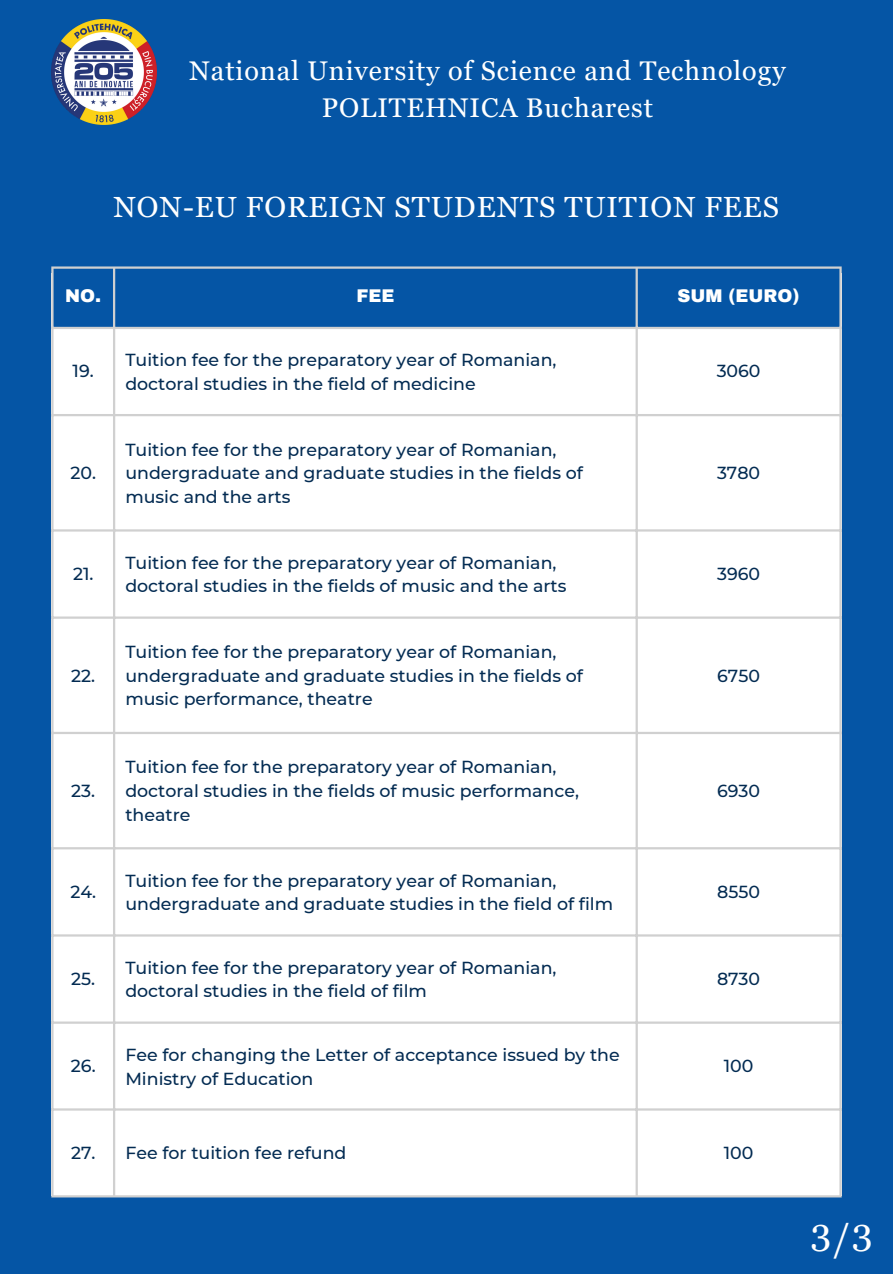
<style>
.page{position:relative;width:893px;height:1274px;background:#fff}
.page>*{position:absolute;margin:0;border:0;box-sizing:border-box;transform-origin:0 0}
.t1{font:37.5px "Georgia Pro";color:#fff}
.t2{font:29.1px "Georgia Pro";letter-spacing:.035em;color:#fff}
.t3{font:27px "Georgia Pro";letter-spacing:.035em;color:#fff}
.t4{font:900 18px "Archivo";color:#fff}
.t5{font:500 17.4px/23.7px "Montserrat";color:#032b52}
</style>
<div class="page">
<div style="left:0;top:0;width:892px;height:1273px;background:#0555a5"></div>
<div style="left:51px;top:274px;width:790px;height:922px;background:#fff"></div>
<div style="left:54px;top:269px;width:785px;height:58px;background:#0555a5"></div>
<hr style="left:51px;top:269px;width:3px;height:926px;background:#d0d0d0">
<hr style="left:113px;top:269px;width:2px;height:926px;background:#d0d0d0">
<hr style="left:635px;top:269px;width:2px;height:926px;background:#d0d0d0">
<hr style="left:839px;top:269px;width:2px;height:926px;background:#d0d0d0">
<hr style="left:51px;top:266px;width:790px;height:3px;background:#d0d0d0">
<hr style="left:51px;top:327px;width:790px;height:2px;background:#d0d0d0">
<hr style="left:51px;top:414px;width:790px;height:2px;background:#d0d0d0">
<hr style="left:51px;top:529px;width:790px;height:2px;background:#d0d0d0">
<hr style="left:51px;top:616px;width:790px;height:3px;background:#d0d0d0">
<hr style="left:51px;top:732px;width:790px;height:2px;background:#d0d0d0">
<hr style="left:51px;top:847px;width:790px;height:2px;background:#d0d0d0">
<hr style="left:51px;top:934px;width:790px;height:2px;background:#d0d0d0">
<hr style="left:51px;top:1021px;width:790px;height:2px;background:#d0d0d0">
<hr style="left:51px;top:1108px;width:790px;height:2px;background:#d0d0d0">
<hr style="left:51px;top:1195px;width:790px;height:2px;background:#d0d0d0">
<img style="left:51px;top:19px;width:105px;height:105px">
<p class="t3" style="left:189px;top:55px;width:597px">National University of Science and Technology</p>
<p class="t3" style="left:321px;top:92px;width:333px">POLITEHNICA Bucharest</p>
<p class="t2" style="left:114px;top:190px;width:667px">NON-EU FOREIGN STUDENTS TUITION FEES</p>
<p class="t4" style="left:65px;top:287px;width:37px">NO.</p>
<p class="t4" style="left:356px;top:287px;width:39px">FEE</p>
<p class="t4" style="left:677px;top:287px;width:123px">SUM (EURO)</p>
<h2 class="t5" style="left:73px;top:359px;width:23px">19.</h2>
<p class="t5" style="left:125px;top:348px;width:432px">Tuition fee for the preparatory year of Romanian, doctoral studies in the field of medicine</p>
<p class="t5" style="left:716px;top:359px;width:45px">3060</p>
<p class="t5" style="left:70px;top:461px;width:27px">20.</p>
<p class="t5" style="left:125px;top:437px;width:459px">Tuition fee for the preparatory year of Romanian, undergraduate and graduate studies in the fields of music and the arts</p>
<p class="t5" style="left:716px;top:461px;width:45px">3780</p>
<p class="t5" style="left:73px;top:562px;width:22px">21.</p>
<p class="t5" style="left:125px;top:550px;width:442px">Tuition fee for the preparatory year of Romanian, doctoral studies in the fields of music and the arts</p>
<p class="t5" style="left:716px;top:562px;width:44px">3960</p>
<p class="t5" style="left:71px;top:663px;width:25px">22.</p>
<p class="t5" style="left:125px;top:640px;width:459px">Tuition fee for the preparatory year of Romanian, undergraduate and graduate studies in the fields of music performance, theatre</p>
<p class="t5" style="left:717px;top:663px;width:44px">6750</p>
<p class="t5" style="left:71px;top:779px;width:25px">23.</p>
<p class="t5" style="left:125px;top:755px;width:455px">Tuition fee for the preparatory year of Romanian, doctoral studies in the fields of music performance, theatre</p>
<p class="t5" style="left:716px;top:779px;width:44px">6930</p>
<p class="t5" style="left:70px;top:879px;width:27px">24.</p>
<p class="t5" style="left:125px;top:868px;width:489px">Tuition fee for the preparatory year of Romanian, undergraduate and graduate studies in the field of film</p>
<p class="t5" style="left:717px;top:879px;width:44px">8550</p>
<p class="t5" style="left:71px;top:967px;width:25px">25.</p>
<p class="t5" style="left:125px;top:955px;width:432px">Tuition fee for the preparatory year of Romanian, doctoral studies in the field of film</p>
<p class="t5" style="left:716px;top:967px;width:45px">8730</p>
<p class="t5" style="left:71px;top:1054px;width:26px">26.</p>
<p class="t5" style="left:125px;top:1042px;width:495px">Fee for changing the Letter of acceptance issued by the<br>Ministry of Education</p>
<p class="t5" style="left:723px;top:1054px;width:31px">100</p>
<p class="t5" style="left:71px;top:1140px;width:26px">27.</p>
<p class="t5" style="left:125px;top:1140px;width:222px">Fee for tuition fee refund</p>
<p class="t5" style="left:723px;top:1140px;width:31px">100</p>
<p class="t1" style="left:810px;top:1216px;width:64px">3/3</p>
</div>
